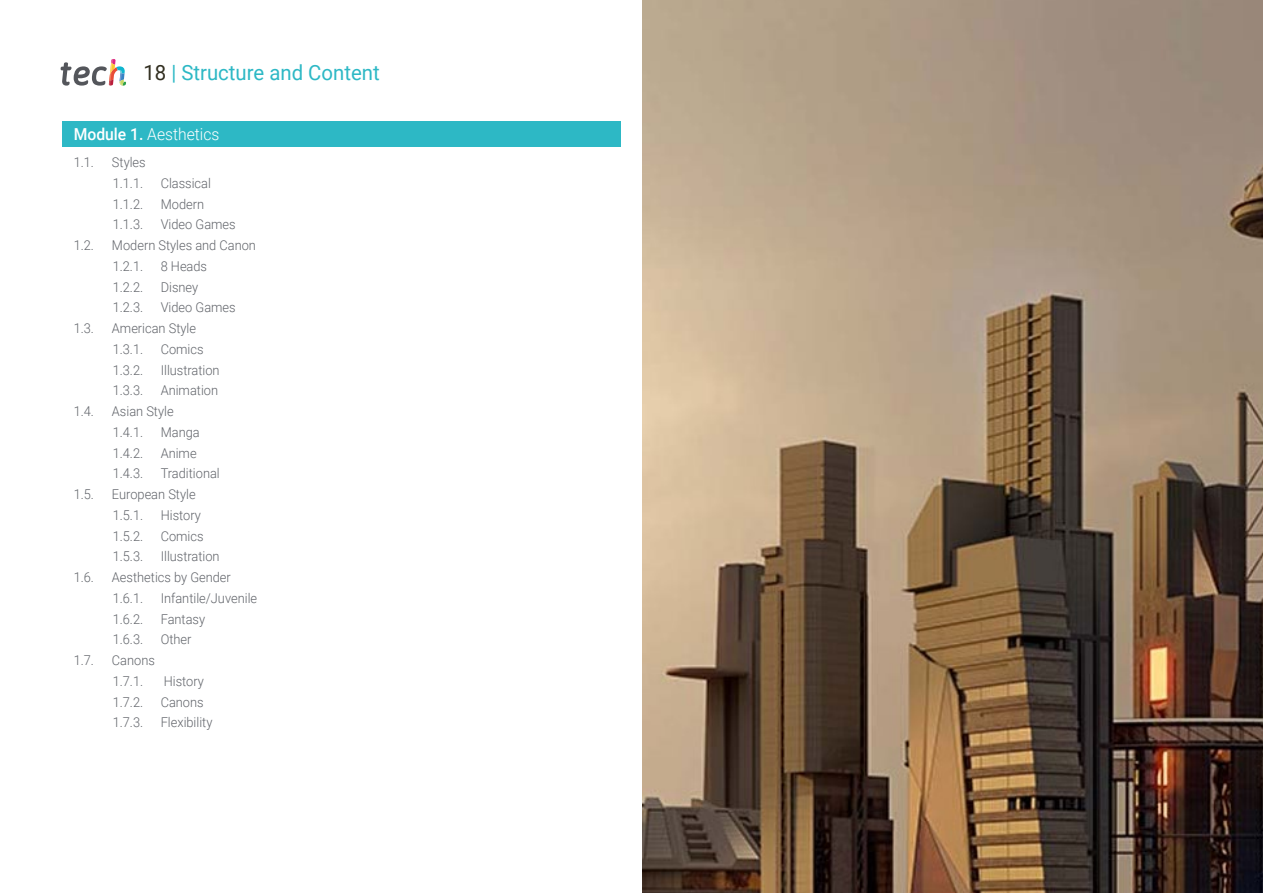
<style>
.page{position:relative;width:1263px;height:893px;background:#fff}
.page>*{position:absolute;margin:0;border:0;box-sizing:border-box;transform-origin:0 0}
.t1{font:21px "Roboto";color:#2db8c5}
.t2{font:300 16.5px "Roboto";color:#fff;scale:.95 1}
.t3{font:300 13.5px/20.7px "Roboto";color:#61646a;scale:.95 1}
.s1{color:#312e20}
.s2{font-weight:500}
</style>
<div class="page">
<div style="left:63px;top:121px;width:558px;height:25px;background:#2db8c5"></div>
<svg style="left:61px;top:59px;width:65px;height:27px"></svg>
<img style="left:642px;top:0;width:621px;height:893px">
<h1 class="t1" style="left:144px;top:57px;width:238px"><span class="s1">18</span> | Structure and Content</h1>
<p class="t2" style="left:74px;top:123px;width:155px"><span class="s2">Module 1.</span> Aesthetics</p>
<p class="t3" style="left:74px;top:151px;width:23px">1.1.</p>
<p class="t3" style="left:112px;top:151px;width:37px">Styles<br>1.1.1.</p>
<p class="t3" style="left:161px;top:172px;width:54px">Classical</p>
<p class="t3" style="left:113px;top:193px;width:34px">1.1.2.</p>
<p class="t3" style="left:161px;top:193px;width:47px">Modern</p>
<p class="t3" style="left:113px;top:214px;width:34px">1.1.3.</p>
<p class="t3" style="left:161px;top:214px;width:80px">Video Games</p>
<p class="t3" style="left:74px;top:234px;width:23px">1.2.</p>
<p class="t3" style="left:112px;top:234px;width:153px">Modern Styles and Canon<br>1.2.1.</p>
<p class="t3" style="left:161px;top:255px;width:50px">8 Heads</p>
<p class="t3" style="left:113px;top:276px;width:34px">1.2.2.</p>
<p class="t3" style="left:161px;top:276px;width:41px">Disney</p>
<p class="t3" style="left:113px;top:297px;width:34px">1.2.3.</p>
<p class="t3" style="left:161px;top:297px;width:80px">Video Games</p>
<p class="t3" style="left:74px;top:317px;width:23px">1.3.</p>
<p class="t3" style="left:112px;top:317px;width:90px">American Style<br>1.3.1.</p>
<p class="t3" style="left:161px;top:338px;width:47px">Comics</p>
<p class="t3" style="left:113px;top:359px;width:34px">1.3.2.</p>
<p class="t3" style="left:161px;top:359px;width:64px">Illustration</p>
<p class="t3" style="left:113px;top:380px;width:34px">1.3.3.</p>
<p class="t3" style="left:161px;top:380px;width:62px">Animation</p>
<p class="t3" style="left:74px;top:400px;width:23px">1.4.</p>
<p class="t3" style="left:112px;top:400px;width:66px">Asian Style<br>1.4.1.</p>
<p class="t3" style="left:161px;top:421px;width:43px">Manga</p>
<p class="t3" style="left:113px;top:442px;width:34px">1.4.2.</p>
<p class="t3" style="left:161px;top:442px;width:39px">Anime</p>
<p class="t3" style="left:113px;top:463px;width:34px">1.4.3.</p>
<p class="t3" style="left:161px;top:463px;width:64px">Traditional</p>
<p class="t3" style="left:74px;top:483px;width:23px">1.5.</p>
<p class="t3" style="left:112px;top:483px;width:90px">European Style<br>1.5.1.</p>
<p class="t3" style="left:161px;top:504px;width:44px">History</p>
<p class="t3" style="left:113px;top:525px;width:34px">1.5.2.</p>
<p class="t3" style="left:161px;top:525px;width:47px">Comics</p>
<p class="t3" style="left:113px;top:546px;width:34px">1.5.3.</p>
<p class="t3" style="left:161px;top:546px;width:64px">Illustration</p>
<p class="t3" style="left:74px;top:566px;width:23px">1.6.</p>
<p class="t3" style="left:112px;top:566px;width:127px">Aesthetics by Gender<br>1.6.1.</p>
<p class="t3" style="left:161px;top:587px;width:103px">Infantile/Juvenile</p>
<p class="t3" style="left:113px;top:608px;width:34px">1.6.2.</p>
<p class="t3" style="left:161px;top:608px;width:48px">Fantasy</p>
<p class="t3" style="left:113px;top:629px;width:34px">1.6.3.</p>
<p class="t3" style="left:161px;top:629px;width:34px">Other</p>
<p class="t3" style="left:74px;top:649px;width:23px">1.7.</p>
<p class="t3" style="left:112px;top:649px;width:47px">Canons<br>1.7.1.</p>
<p class="t3" style="left:164px;top:670px;width:44px">History</p>
<p class="t3" style="left:113px;top:691px;width:34px">1.7.2.</p>
<p class="t3" style="left:161px;top:691px;width:47px">Canons</p>
<p class="t3" style="left:113px;top:712px;width:34px">1.7.3.</p>
<p class="t3" style="left:161px;top:712px;width:56px">Flexibility</p>
</div>
